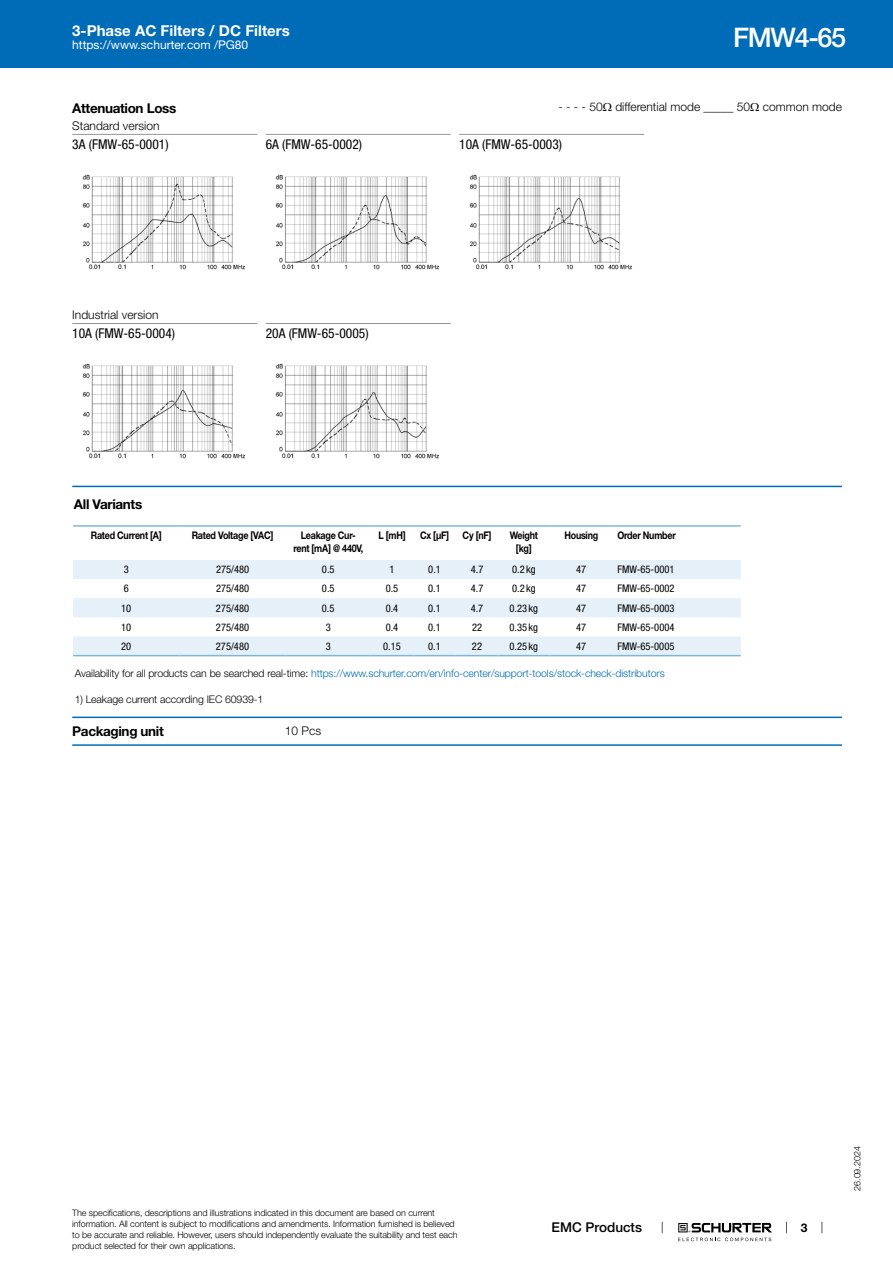
<style>
.page{position:relative;width:893px;height:1263px;background:#fff}
.page>*{position:absolute;margin:0;border:0;box-sizing:border-box;transform-origin:0 0}
.t1{font:500 27px "Helvetica Neue LT";letter-spacing:-.05em;color:#fff}
.t2{font:700 15px "Helvetica Neue LT";color:#fff}
.t3{font:condensed 13.5px "Helvetica Neue LT";color:#000}
.t4{font:700 13.5px "Helvetica Neue LT";letter-spacing:-.025em;color:#000}
.t5{font:500 13.5px "Helvetica Neue LT";color:#000}
.t6{font:300 12px "Helvetica Neue LT";color:#000}
.t7{font:12px "Helvetica Neue LT";color:#fff}
.t8{font:700 12px "Helvetica Neue LT";color:#000}
.t9{font:condensed 10.5px "Helvetica Neue LT";color:#000}
.t10{font:300 10.5px "Helvetica Neue LT";letter-spacing:-.01em;color:#006bb6}
.t11{font:700 10.5px/12.6px "Helvetica Neue LT";letter-spacing:-.025em;color:#000;text-align:center;scale:.85 1}
.t12{font:300 10.5px "Helvetica Neue LT";letter-spacing:-.01em;color:#000}
.t13{font:300 9px/10.8px "Helvetica Neue LT";letter-spacing:-.01em;color:#000}
.s1{font-family:"Arial Unicode MS";font-weight:400}
.s2{color:#000}
</style>
<div class="page">
<svg style="left:678px;top:1223px;width:94px;height:18px"></svg>
<div style="left:0;top:0;width:893px;height:68px;background:#006bb6"></div>
<hr style="left:72px;top:134px;width:185px;height:1px;background:#939598">
<img style="left:82px;top:174px;width:163px;height:96px">
<hr style="left:266px;top:134px;width:185px;height:1px;background:#939598">
<img style="left:275px;top:174px;width:164px;height:96px">
<hr style="left:459px;top:134px;width:185px;height:1px;background:#939598">
<img style="left:469px;top:174px;width:163px;height:96px">
<hr style="left:72px;top:323px;width:185px;height:1px;background:#939598">
<img style="left:82px;top:363px;width:163px;height:96px">
<hr style="left:266px;top:323px;width:185px;height:1px;background:#939598">
<img style="left:275px;top:363px;width:164px;height:96px">
<hr style="left:72px;top:486px;width:770px;height:1px;background:#006bb6">
<svg style="left:73px;top:656px;width:668px;height:1px"></svg>
<svg style="left:73px;top:560px;width:668px;height:95px;fill:#e6f0f8"></svg>
<hr style="left:73px;top:525px;width:106px;height:2px;background:#80b5db">
<hr style="left:179px;top:525px;width:107px;height:2px;background:#80b5db">
<hr style="left:286px;top:525px;width:85px;height:2px;background:#80b5db">
<hr style="left:371px;top:525px;width:42px;height:2px;background:#80b5db">
<hr style="left:413px;top:525px;width:43px;height:2px;background:#80b5db">
<hr style="left:456px;top:525px;width:42px;height:2px;background:#80b5db">
<hr style="left:498px;top:525px;width:51px;height:2px;background:#80b5db">
<hr style="left:549px;top:525px;width:64px;height:2px;background:#80b5db">
<hr style="left:613px;top:525px;width:128px;height:2px;background:#80b5db">
<hr style="left:73px;top:655px;width:106px;height:1px;background:#80b5db">
<hr style="left:179px;top:655px;width:107px;height:1px;background:#80b5db">
<hr style="left:286px;top:655px;width:85px;height:1px;background:#80b5db">
<hr style="left:371px;top:655px;width:42px;height:1px;background:#80b5db">
<hr style="left:413px;top:655px;width:43px;height:1px;background:#80b5db">
<hr style="left:456px;top:655px;width:42px;height:1px;background:#80b5db">
<hr style="left:498px;top:655px;width:51px;height:1px;background:#80b5db">
<hr style="left:549px;top:655px;width:64px;height:1px;background:#80b5db">
<hr style="left:613px;top:655px;width:128px;height:1px;background:#80b5db">
<hr style="left:72px;top:717px;width:770px;height:1px;background:#006bb6">
<hr style="left:72px;top:744px;width:770px;height:2px;background:#006bb6">
<h2 class="t2" style="left:72px;top:21px;width:219px">3-Phase AC Filters / DC Filters</h2>
<h3 class="t7" style="left:72px;top:38px;width:178px">https://www.schurter.com /PG80</h3>
<h1 class="t1" style="left:733px;top:21px;width:114px">FMW4-65</h1>
<h3 class="t4" style="left:72px;top:99px;width:106px">Attenuation Loss</h3>
<h3 class="t6" style="left:558px;top:100px;width:285px">- - - - 50<span class="s1">Ω</span> differential mode _____ 50<span class="s1">Ω</span> common mode</h3>
<h3 class="t6" style="left:72px;top:118px;width:89px">Standard version</h3>
<h3 class="t3" style="left:72px;top:136px;width:98px">3A (FMW-65-0001)</h3>
<h3 class="t3" style="left:266px;top:136px;width:98px">6A (FMW-65-0002)</h3>
<h3 class="t3" style="left:459px;top:136px;width:104px">10A (FMW-65-0003)</h3>
<h3 class="t6" style="left:72px;top:307px;width:88px">Industrial version</h3>
<h3 class="t3" style="left:72px;top:325px;width:104px">10A (FMW-65-0004)</h3>
<h3 class="t3" style="left:266px;top:325px;width:104px">20A (FMW-65-0005)</h3>
<h3 class="t4" style="left:74px;top:496px;width:70px">All Variants</h3>
<p class="t11" style="left:91px;top:529px;width:85px">Rated Current [A]</p>
<p class="t11" style="left:192px;top:529px;width:98px">Rated Voltage [VAC]</p>
<p class="t11" style="left:293px;top:529px;width:84px">Leakage Cur&shy;rent [mA] @ 440V,</p>
<p class="t11" style="left:378px;top:529px;width:34px">L [mH]</p>
<p class="t11" style="left:420px;top:529px;width:36px">Cx [µF]</p>
<p class="t11" style="left:463px;top:529px;width:36px">Cy [nF]</p>
<p class="t11" style="left:510px;top:529px;width:35px">Weight [kg]</p>
<p class="t11" style="left:564px;top:529px;width:41px">Housing</p>
<p class="t11" style="left:617px;top:529px;width:70px">Order Number</p>
<p class="t9" style="left:124px;top:563px;width:7px">3</p>
<p class="t9" style="left:216px;top:563px;width:35px">275/480</p>
<p class="t9" style="left:322px;top:563px;width:14px">0.5</p>
<p class="t9" style="left:390px;top:563px;width:7px">1</p>
<p class="t9" style="left:428px;top:563px;width:14px">0.1</p>
<p class="t9" style="left:471px;top:563px;width:14px">4.7</p>
<p class="t9" style="left:512px;top:563px;width:25px">0.2 kg</p>
<p class="t9" style="left:576px;top:563px;width:12px">47</p>
<p class="t9" style="left:617px;top:563px;width:59px">FMW-65-0001</p>
<p class="t9" style="left:124px;top:583px;width:7px">6</p>
<p class="t9" style="left:216px;top:583px;width:35px">275/480</p>
<p class="t9" style="left:322px;top:583px;width:14px">0.5</p>
<p class="t9" style="left:386px;top:583px;width:14px">0.5</p>
<p class="t9" style="left:428px;top:583px;width:14px">0.1</p>
<p class="t9" style="left:471px;top:583px;width:14px">4.7</p>
<p class="t9" style="left:512px;top:583px;width:25px">0.2 kg</p>
<p class="t9" style="left:576px;top:583px;width:12px">47</p>
<p class="t9" style="left:617px;top:583px;width:59px">FMW-65-0002</p>
<p class="t9" style="left:121px;top:602px;width:12px">10</p>
<p class="t9" style="left:216px;top:602px;width:35px">275/480</p>
<p class="t9" style="left:322px;top:602px;width:14px">0.5</p>
<p class="t9" style="left:386px;top:602px;width:14px">0.4</p>
<p class="t9" style="left:428px;top:602px;width:14px">0.1</p>
<p class="t9" style="left:471px;top:602px;width:14px">4.7</p>
<p class="t9" style="left:510px;top:602px;width:30px">0.23 kg</p>
<p class="t9" style="left:576px;top:602px;width:12px">47</p>
<p class="t9" style="left:617px;top:602px;width:59px">FMW-65-0003</p>
<p class="t9" style="left:121px;top:621px;width:12px">10</p>
<p class="t9" style="left:216px;top:621px;width:35px">275/480</p>
<p class="t9" style="left:326px;top:621px;width:7px">3</p>
<p class="t9" style="left:386px;top:621px;width:14px">0.4</p>
<p class="t9" style="left:428px;top:621px;width:14px">0.1</p>
<p class="t9" style="left:472px;top:621px;width:12px">22</p>
<p class="t9" style="left:510px;top:621px;width:30px">0.35 kg</p>
<p class="t9" style="left:576px;top:621px;width:12px">47</p>
<p class="t9" style="left:617px;top:621px;width:59px">FMW-65-0004</p>
<p class="t9" style="left:121px;top:640px;width:12px">20</p>
<p class="t9" style="left:216px;top:640px;width:35px">275/480</p>
<p class="t9" style="left:326px;top:640px;width:7px">3</p>
<p class="t9" style="left:383px;top:640px;width:19px">0.15</p>
<p class="t9" style="left:428px;top:640px;width:14px">0.1</p>
<p class="t9" style="left:472px;top:640px;width:12px">22</p>
<p class="t9" style="left:510px;top:640px;width:30px">0.25 kg</p>
<p class="t9" style="left:576px;top:640px;width:12px">47</p>
<p class="t9" style="left:617px;top:640px;width:59px">FMW-65-0005</p>
<p class="t10" style="left:75px;top:666px;width:591px"><span class="s2">Availability for all products can be searched real-time:</span> https://www.schurter.com/en/info-center/support-tools/stock-check-distributors</p>
<p class="t12" style="left:75px;top:693px;width:190px">1) Leakage current according IEC 60939-1</p>
<h3 class="t4" style="left:72px;top:722px;width:93px">Packaging unit</h3>
<h3 class="t6" style="left:285px;top:723px;width:38px">10 Pcs</h3>
<p class="t13" style="left:72px;top:1207px;width:387px">The specifications, descriptions and illustrations indicated in this document are based on current information. All content is subject to modifications and amendments. Information furnished is believed to be accurate and reliable. However, users should independently evaluate the suitability and test each product selected for their own applications.</p>
<h3 class="t5" style="left:552px;top:1219px;width:92px">EMC Products</h3>
<h3 class="t8" style="left:801px;top:1220px;width:8px">3</h3>
<p class="t13" style="left:852px;top:1191px;width:46px;rotate:-90deg">26.09.2024</p>
</div>
